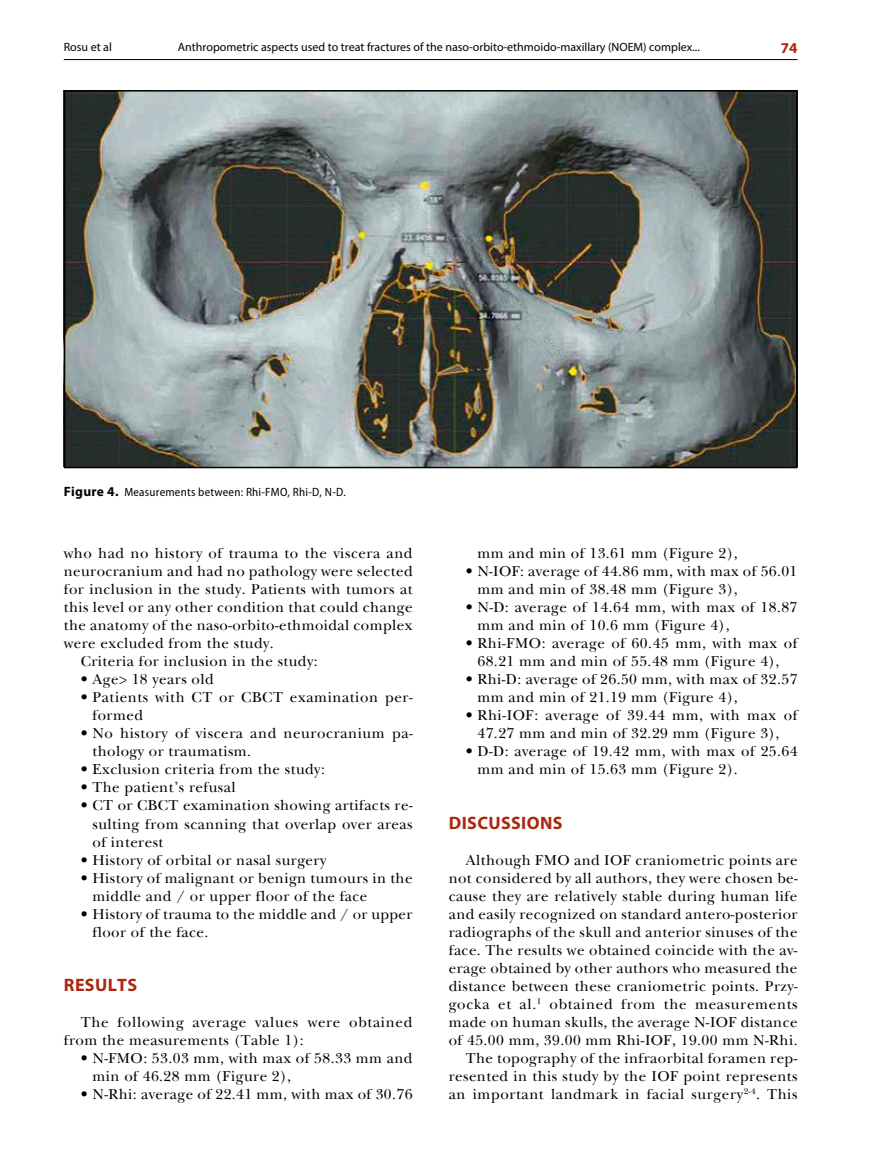
<style>
.page{position:relative;width:872px;height:1170px;background:#fff}
.page>*{position:absolute;margin:0;border:0;box-sizing:border-box;transform-origin:0 0}
.t1{font:700 18px "Myriad Pro";letter-spacing:.02em;color:#ab270d}
.t2{font:15px/18px "Baskerville Std RO";letter-spacing:.03em;color:#000}
.t3{font:15px/18px "Baskerville Std RO";letter-spacing:.05em;color:#000}
.t4{font:700 15px "Myriad Pro";color:#ab270d}
.t5{font:12px "Myriad Pro";color:#000}
.t6{font:semi-condensed 12px "Myriad Pro";letter-spacing:.02em;color:#000}
.s1{font-weight:700;font-stretch:normal;font-size:13.5px}
</style>
<div class="page">
<hr style="left:64px;top:59px;width:733px;height:1px;background:#000">
<img style="left:67px;top:93px;width:727px;height:372px">
<div style="left:64px;top:90px;width:733px;height:378px;border:2px solid #000"></div>
<p class="t5" style="left:64px;top:40px;width:50px">Rosu et al</p>
<p class="t5" style="left:178px;top:40px;width:523px">Anthropometric aspects used to treat fractures of the naso-orbito-ethmoido-maxillary (NOEM) complex...</p>
<p class="t4" style="left:781px;top:38px;width:18px">74</p>
<p class="t6" style="left:64px;top:486px;width:284px"><span class="s1">Figure 4.</span> Measurements between: Rhi-FMO, Rhi-D, N-D.</p>
<p class="t2" style="left:64px;top:544px;width:350px">who had no history of trauma to the viscera and</p>
<p class="t2" style="left:64px;top:562px;width:350px">neurocranium and had no pathology were selected</p>
<p class="t2" style="left:64px;top:580px;width:350px">for inclusion in the study. Patients with tumors at</p>
<p class="t2" style="left:64px;top:598px;width:350px">this level or any other condition that could change</p>
<p class="t2" style="left:64px;top:616px;width:350px">the anatomy of the naso-orbito-ethmoidal complex</p>
<p class="t2" style="left:64px;top:634px;width:211px">were excluded from the study.</p>
<p class="t2" style="left:81px;top:652px;width:238px">Criteria for inclusion in the study:</p>
<p class="t2" style="left:81px;top:670px;width:134px">• Age&gt; 18 years old</p>
<p class="t2" style="left:92px;top:688px;width:322px;text-indent:-12px">• Patients with CT or CBCT examination per&shy;formed</p>
<p class="t2" style="left:92px;top:724px;width:322px;text-indent:-12px">• No history of viscera and neurocranium pa&shy;thology or traumatism.</p>
<p class="t2" style="left:81px;top:760px;width:246px">• Exclusion criteria from the study:</p>
<p class="t2" style="left:81px;top:778px;width:156px">• The patient’s refusal</p>
<p class="t2" style="left:92px;top:796px;width:322px;text-align:justify;text-indent:-12px">• CT or CBCT examination showing artifacts re&shy;sulting from scanning that overlap over areas of interest</p>
<p class="t2" style="left:81px;top:850px;width:247px">• History of orbital or nasal surgery</p>
<p class="t2" style="left:92px;top:868px;width:321px;text-indent:-12px">• History of malignant or benign tumours in the middle and / or upper floor of the face</p>
<p class="t2" style="left:92px;top:904px;width:321px;text-indent:-12px">• History of trauma to the middle and / or upper floor of the face.</p>
<p class="t1" style="left:64px;top:972px;width:75px">RESULTS</p>
<p class="t3" style="left:64px;top:1012px;width:350px;text-indent:17px">The following average values were obtained from the measurements (Table 1):</p>
<p class="t2" style="left:92px;top:1048px;width:321px;text-indent:-12px">• N-FMO: 53.03 mm, with max of 58.33 mm and min of 46.28 mm (Figure 2),</p>
<p class="t2" style="left:81px;top:1084px;width:333px">• N-Rhi: average of 22.41 mm, with max of 30.76</p>
<p class="t2" style="left:477px;top:544px;width:262px">mm and min of 13.61 mm (Figure 2),</p>
<p class="t2" style="left:477px;top:562px;width:321px;text-indent:-12px">• N-IOF: average of 44.86 mm, with max of 56.01 mm and min of 38.48 mm (Figure 3),</p>
<p class="t2" style="left:477px;top:598px;width:321px;text-indent:-12px">• N-D: average of 14.64 mm, with max of 18.87 mm and min of 10.6 mm (Figure 4),</p>
<p class="t2" style="left:466px;top:634px;width:333px;text-align:center">• Rhi-FMO: average of 60.45 mm, with max of<br>68.21 mm and min of 55.48 mm (Figure 4),</p>
<p class="t2" style="left:477px;top:670px;width:321px;text-indent:-12px">• Rhi-D: average of 26.50 mm, with max of 32.57 mm and min of 21.19 mm (Figure 4),</p>
<p class="t2" style="left:466px;top:706px;width:333px;text-align:center">• Rhi-IOF: average of 39.44 mm, with max of<br>47.27 mm and min of 32.29 mm (Figure 3),</p>
<p class="t2" style="left:477px;top:742px;width:322px;text-indent:-12px">• D-D: average of 19.42 mm, with max of 25.64 mm and min of 15.63 mm (Figure 2).</p>
<p class="t1" style="left:449px;top:810px;width:115px">DISCUSSIONS</p>
<p class="t2" style="left:449px;top:850px;width:350px;text-align:right">Although FMO and IOF craniometric points are not considered by all authors, they were chosen be&shy;cause they are relatively stable during human life and easily recognized on standard antero-posterior radiographs of the skull and anterior sinuses of the face. The results we obtained coincide with the av&shy;erage obtained by other authors who measured the distance between these craniometric points. Przy&shy;gocka et al.<sup>1</sup> obtained from the measurements made on human skulls, the average N-IOF distance of 45.00 mm, 39.00 mm Rhi-IOF, 19.00 mm N-Rhi.<br>The topography of the infraorbital foramen rep&shy;resented in this study by the IOF point represents an important landmark in facial surgery<sup>2-4</sup>. This</p>
</div>
